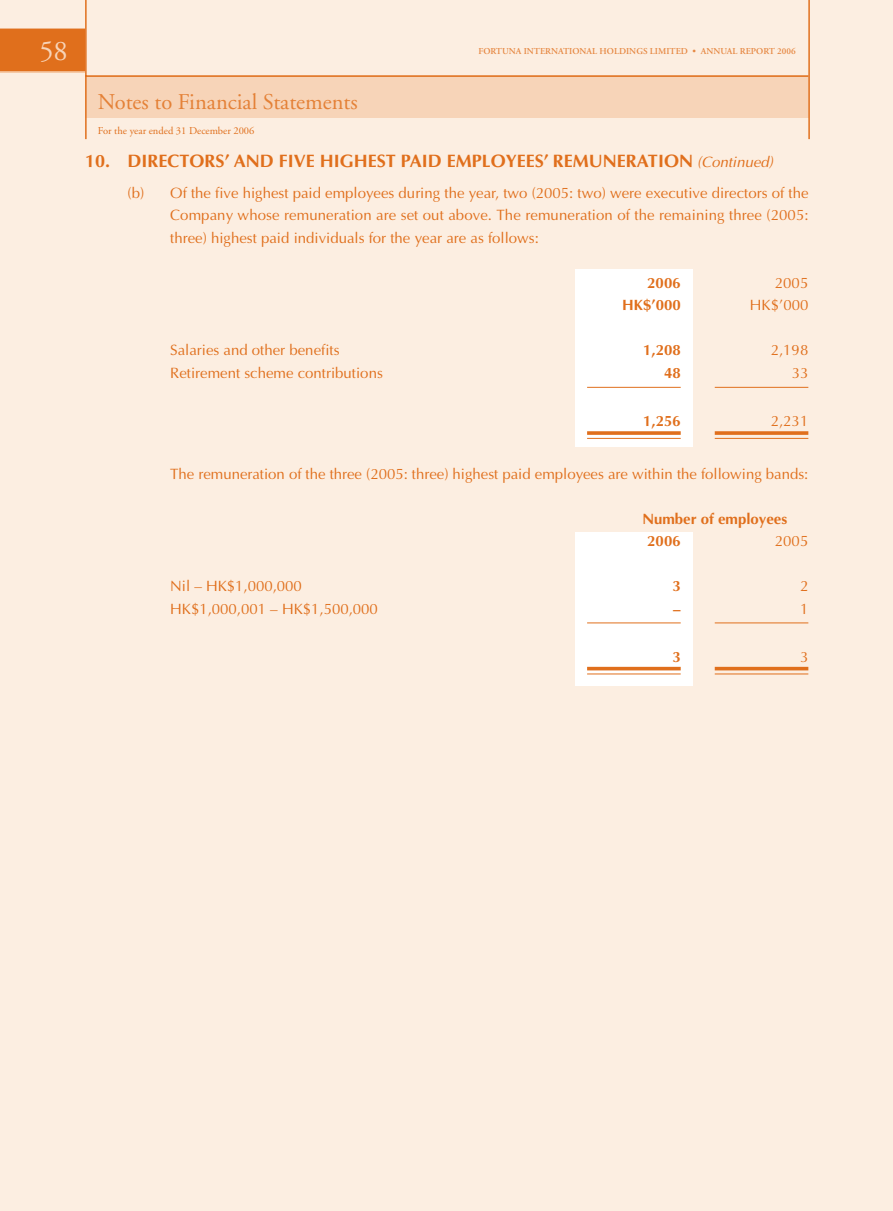
<style>
.page{position:relative;width:893px;height:1211px;background:#fff}
.page>*{position:absolute;margin:0;border:0;box-sizing:border-box;transform-origin:0 0}
.t1{font:28.5px "Adobe Garamond";color:#f7d4b8}
.t2{font:22.5px "Adobe Garamond";color:#e48137}
.t3{font:700 18px "Optima";color:#e06f1c}
.t4{font:15px/22.5px "Optima";color:#e06f1c;text-align:justify}
.t5{font:700 15px/22.5px "Optima";color:#e06f1c}
.t6{font:10.5px "Adobe Garamond";color:#e06f1c}
.t7{font:600 9px "Adobe Garamond";color:#e68843}
.s1{font-weight:400;font-style:italic;font-size:15px}
</style>
<div class="page">
<div style="left:0;top:0;width:892px;height:1210px;background:#fceee1"></div>
<div style="left:85px;top:75px;width:723px;height:43px;background:#f7d4b8"></div>
<div style="left:0;top:29px;width:85px;height:42px;background:#e06f1c"></div>
<hr style="left:85px;top:0;width:2px;height:139px;background:#e06f1c">
<hr style="left:85px;top:75px;width:723px;height:2px;background:#e06f1c">
<hr style="left:0;top:71px;width:85px;height:2px;background:#f1b07f">
<hr style="left:808px;top:0;width:1px;height:139px;background:#e06f1c">
<div style="left:574px;top:531px;width:118px;height:154px;background:#fff"></div>
<div style="left:574px;top:269px;width:118px;height:177px;background:#fff"></div>
<hr style="left:587px;top:387px;width:93px;height:1px;background:#e06f1c">
<hr style="left:714px;top:387px;width:94px;height:1px;background:#e06f1c">
<svg style="left:587px;top:431px;width:93px;height:4px"></svg>
<hr style="left:587px;top:438px;width:93px;height:1px;background:#e06f1c">
<svg style="left:714px;top:431px;width:94px;height:4px"></svg>
<hr style="left:714px;top:438px;width:94px;height:1px;background:#e06f1c">
<hr style="left:587px;top:622px;width:93px;height:1px;background:#e06f1c">
<hr style="left:714px;top:622px;width:94px;height:1px;background:#e06f1c">
<hr style="left:587px;top:667px;width:93px;height:3px;background:#e06f1c">
<hr style="left:587px;top:673px;width:93px;height:1px;background:#e06f1c">
<hr style="left:714px;top:667px;width:94px;height:3px;background:#e06f1c">
<hr style="left:714px;top:673px;width:94px;height:1px;background:#e06f1c">
<h1 class="t1" style="left:39px;top:40px;width:30px">58</h1>
<p class="t7" style="left:478px;top:48px;width:318px">FORTUNA INTERNATIONAL HOLDINGS LIMITED • ANNUAL REPORT 2006</p>
<h2 class="t2" style="left:98px;top:94px;width:261px">Notes to Financial Statements</h2>
<p class="t6" style="left:98px;top:126px;width:158px">For the year ended 31 December 2006</p>
<p class="t3" style="left:85px;top:154px;width:692px">10. DIRECTORS’ AND FIVE HIGHEST PAID EMPLOYEES’ REMUNERATION <span class="s1">(Continued)</span></p>
<p class="t4" style="left:170px;top:183px;width:640px;text-indent:-43px">(b) Of the five highest paid employees during the year, two (2005: two) were executive directors of the Company whose remuneration are set out above. The remuneration of the remaining three (2005: three) highest paid individuals for the year are as follows:</p>
<p class="t5" style="left:647px;top:273px;width:35px">2006</p>
<p class="t4" style="left:775px;top:273px;width:35px">2005</p>
<p class="t5" style="left:622px;top:295px;width:60px">HK$’000</p>
<p class="t4" style="left:750px;top:295px;width:60px">HK$’000</p>
<p class="t4" style="left:170px;top:340px;width:171px">Salaries and other benefits</p>
<p class="t5" style="left:643px;top:340px;width:39px">1,208</p>
<p class="t4" style="left:770px;top:340px;width:39px">2,198</p>
<p class="t4" style="left:170px;top:363px;width:214px">Retirement scheme contributions</p>
<p class="t5" style="left:664px;top:363px;width:18px">48</p>
<p class="t4" style="left:791px;top:363px;width:18px">33</p>
<p class="t5" style="left:643px;top:411px;width:39px">1,256</p>
<p class="t4" style="left:770px;top:411px;width:39px">2,231</p>
<p class="t4" style="left:170px;top:464px;width:639px">The remuneration of the three (2005: three) highest paid employees are within the following bands:</p>
<p class="t5" style="left:647px;top:508px;width:141px;text-indent:-5px">Number of employees<br>2006</p>
<p class="t4" style="left:775px;top:531px;width:35px">2005</p>
<p class="t4" style="left:170px;top:576px;width:133px">Nil – HK$1,000,000</p>
<p class="t5" style="left:672px;top:576px;width:10px">3</p>
<p class="t4" style="left:800px;top:576px;width:10px">2</p>
<p class="t4" style="left:170px;top:599px;width:209px">HK$1,000,001 – HK$1,500,000</p>
<p class="t5" style="left:673px;top:598px;width:9px">–</p>
<p class="t4" style="left:800px;top:599px;width:10px">1</p>
<p class="t5" style="left:672px;top:646px;width:10px">3</p>
<p class="t4" style="left:800px;top:646px;width:10px">3</p>
</div>
